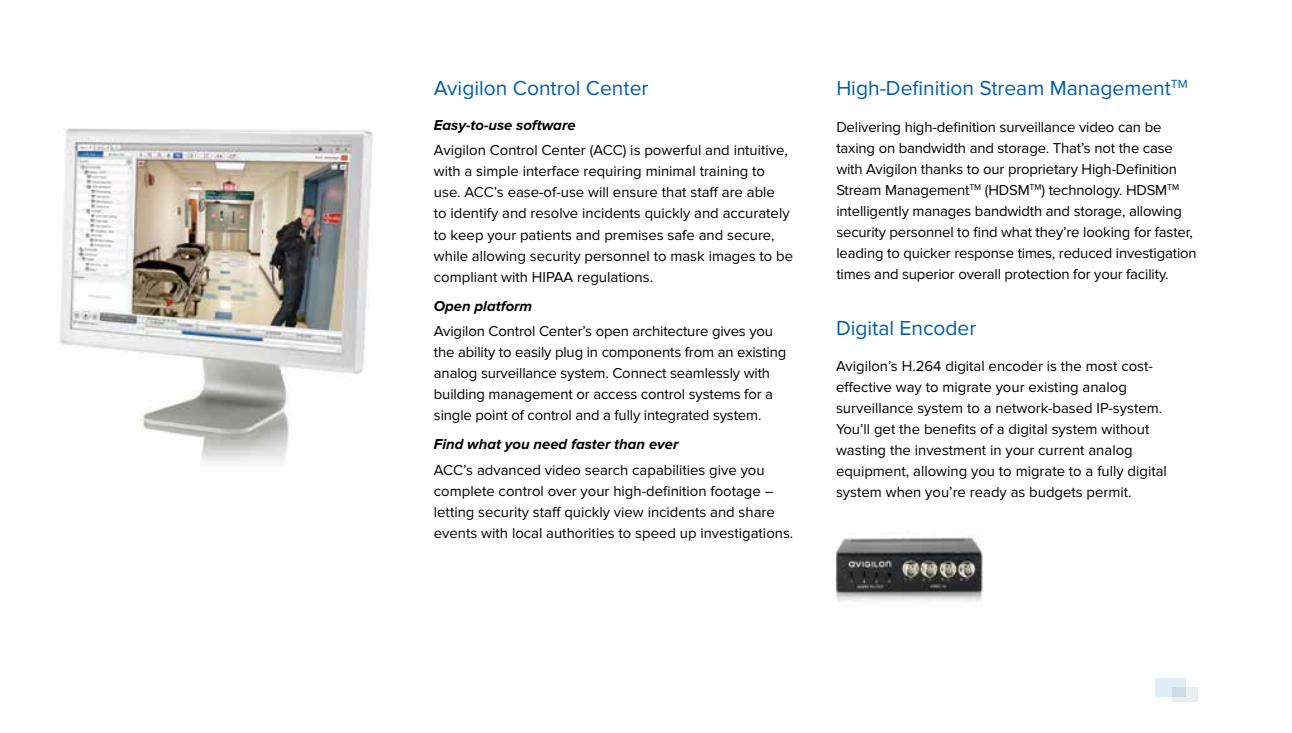
<style>
.page{position:relative;width:1292px;height:733px;background:#fff}
.page>*{position:absolute;margin:0;border:0;box-sizing:border-box;transform-origin:0 0}
.t1{font:21px "Proxima Nova";color:#005daa}
.t2{font:14.88px/21px "Proxima Nova";color:#000}
.t3{font:italic 700 14.88px "Proxima Nova";color:#000}
</style>
<div class="page">
<img style="left:59px;top:128px;width:314px;height:334px">
<svg style="left:1172px;top:686px;width:25px;height:15px"></svg>
<svg style="left:1155px;top:678px;width:30px;height:18px"></svg>
<img style="left:835px;top:537px;width:148px;height:65px">
<h1 class="t1" style="left:434px;top:76px;width:216px">Avigilon Control Center</h1>
<h1 class="t1" style="left:836px;top:76px;width:353px">High-Definition Stream Management<sup>TM</sup></h1>
<p class="t2" style="left:836px;top:116px;width:362px">Delivering high-definition surveillance video can be taxing on bandwidth and storage. That’s not the case with Avigilon thanks to our proprietary High-Definition Stream Management<sup>TM</sup> (HDSM<sup>TM</sup>) technology. HDSM<sup>TM </sup>intelligently manages bandwidth and storage, allowing security personnel to find what they’re looking for faster, leading to quicker response times, reduced investigation times and superior overall protection for your facility.</p>
<h1 class="t1" style="left:836px;top:315px;width:142px">Digital Encoder</h1>
<p class="t2" style="left:836px;top:356px;width:332px">Avigilon’s H.264 digital encoder is the most cost&shy;effective way to migrate your existing analog surveillance system to a network-based IP-system.<br>You’ll get the benefits of a digital system without wasting the investment in your current analog equipment, allowing you to migrate to a fully digital system when you’re ready as budgets permit.</p>
<p class="t3" style="left:434px;top:117px;width:143px">Easy-to-use software</p>
<p class="t2" style="left:434px;top:140px;width:361px">Avigilon Control Center (ACC) is powerful and intuitive, with a simple interface requiring minimal training to use. ACC’s ease-of-use will ensure that staff are able<br>to identify and resolve incidents quickly and accurately to keep your patients and premises safe and secure, while allowing security personnel to mask images to be compliant with HIPAA regulations.</p>
<p class="t3" style="left:434px;top:297px;width:100px">Open platform</p>
<p class="t2" style="left:434px;top:321px;width:354px">Avigilon Control Center’s open architecture gives you the ability to easily plug in components from an existing analog surveillance system. Connect seamlessly with building management or access control systems for a single point of control and a fully integrated system.</p>
<p class="t3" style="left:434px;top:435px;width:246px">Find what you need faster than ever</p>
<p class="t2" style="left:434px;top:459px;width:361px">ACC’s advanced video search capabilities give you complete control over your high-definition footage – letting security staff quickly view incidents and share events with local authorities to speed up investigations.</p>
</div>
